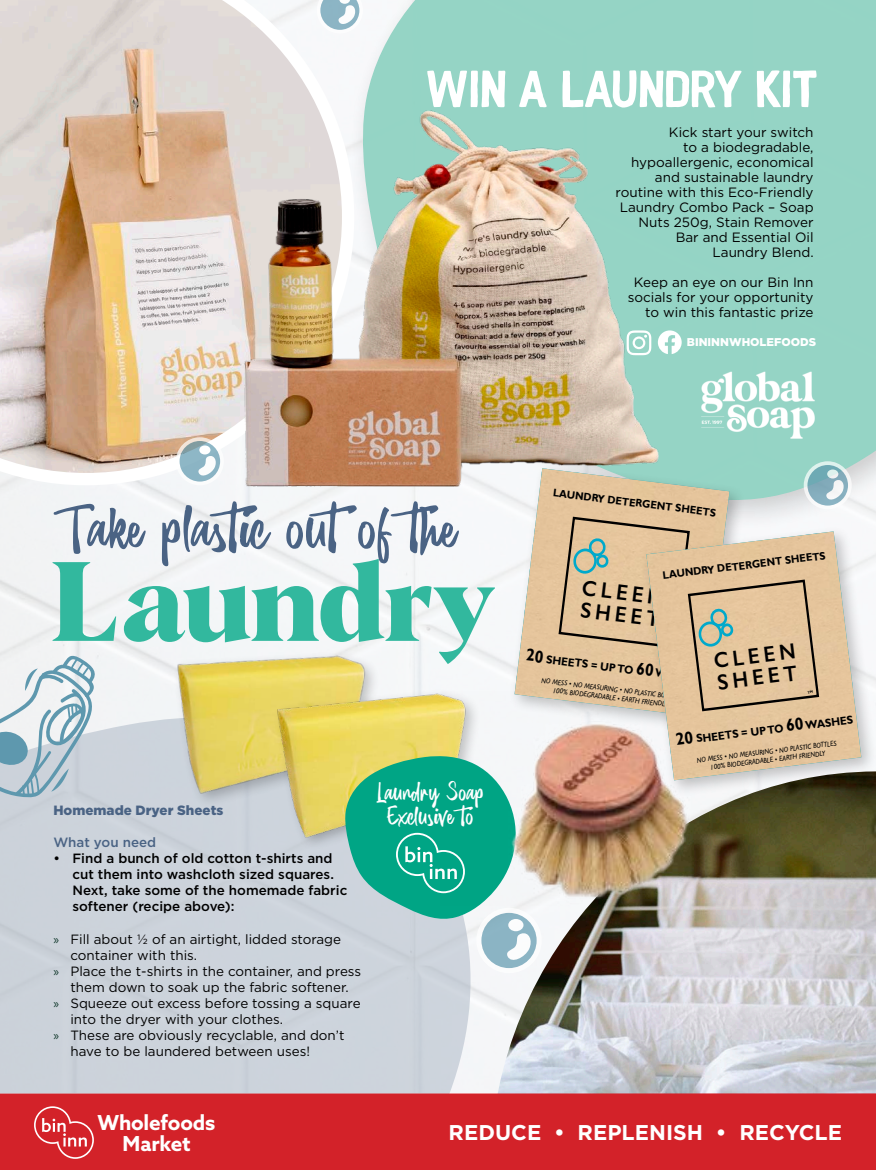
<style>
.page{position:relative;width:876px;height:1170px;background:#fff}
.page>*{position:absolute;margin:0;border:0;box-sizing:border-box;transform-origin:0 0}
.t1{font:700 110.1px "Albra";color:#32b89e}
.t2{font:74.55px "Fellicity";color:#4a6384}
.t3{font:52.2px "BOLONAT HAND";letter-spacing:-.04em;color:#fff}
.t4{font:30.75px/24px "Fellicity";color:#fff;text-align:center}
.t5{font:600 22.05px/22px "Gill Sans";color:#000;scale:.93 1}
.t6{font:700 21.3px "Gotham";color:#fff}
.t7{font:700 20.7px "Azo Sans";letter-spacing:-.01em;color:#fff}
.t8{font:13.5px/15px "Gotham";color:#000;text-align:right}
.t9{font:13.35px "Gotham";color:#000}
.t10{font:500 13.35px/16px "Gotham";color:#000}
.t11{font:900 13.35px "Gotham";color:#4a6384}
.t12{font:500 13.35px "Gotham";color:#4a6384}
.t13{font:700 11.4px "Gill Sans";color:#000;scale:.93 1}
.t14{font:900 11.25px "Gotham";color:#fff}
.t15{font:700 10.95px "Gill Sans";color:#000;scale:.93 1}
.t16{font:italic 7.2px/8.4px "Gill Sans";color:#000;text-align:center;scale:.93 1}
.s1{font-family:"Myriad Pro";color:#12392c}
.s2{font-size:17.1px}
</style>
<div class="page">
<img style="left:499px;top:796px;width:377px;height:297px">
<div style="left:358px;top:0;width:518px;height:512px;background:#95d4c5"></div>
<div style="left:0;top:712px;width:499px;height:381px;background:#ccd3db"></div>
<div style="left:0;top:1093px;width:876px;height:76px;background:#d32229"></div>
<svg style="left:34px;top:1106px;width:60px;height:53px"></svg>
<svg style="left:0;top:0;width:354px;height:485px"></svg>
<svg style="left:317px;top:0;width:46px;height:33px"></svg>
<img style="left:159px;top:641px;width:185px;height:170px">
<img style="left:265px;top:686px;width:79px;height:161px">
<img style="left:188px;top:83px;width:496px;height:437px">
<img style="left:690px;top:363px;width:141px;height:85px">
<svg style="left:176px;top:437px;width:48px;height:48px"></svg>
<svg style="left:658px;top:330px;width:24px;height:24px"></svg>
<svg style="left:627px;top:330px;width:24px;height:25px"></svg>
<svg style="left:0;top:655px;width:99px;height:143px"></svg>
<div style="left:640px;top:525px;width:236px;height:271px;background:#000;opacity:.23"></div>
<img style="left:344px;top:461px;width:517px;height:512px">
<h3 class="t3" style="left:426px;top:60px;width:394px">WIN A LAUNDRY KIT</h3>
<p class="t8" style="left:616px;top:124px;width:199px">Kick start your switch<br>to a biodegradable, hypoallergenic, economical and sustainable laundry routine with this Eco-Friendly<br>Laundry Combo Pack – Soap<br>Nuts 250g, Stain Remover<br>Bar and Essential Oil<br>Laundry Blend.</p>
<p class="t8" style="left:628px;top:274px;width:187px">Keep an eye on our Bin Inn socials for your opportunity to win this fantastic prize</p>
<p class="t14" style="left:687px;top:334px;width:131px">BININNWHOLEFOODS</p>
<h2 class="t2" style="left:53px;top:481px;width:405px">Take plastic out of the</h2>
<h1 class="t1" style="left:51px;top:521px;width:445px">Laundry</h1>
<p class="t11" style="left:53px;top:800px;width:171px">Homemade Dryer Sheets</p>
<p class="t12" style="left:53px;top:833px;width:104px">What you need</p>
<p class="t10" style="left:72px;top:850px;width:276px;text-indent:-19px">• Find a bunch of old cotton t-shirts and cut them into washcloth sized squares.<br>Next, take some of the homemade fabric softener (recipe above):</p>
<p class="t9" style="left:53px;top:930px;width:289px"><span class="s1">»</span> Fill about ½ of an airtight, lidded storage</p>
<p class="t9" style="left:70px;top:946px;width:128px">container with this.</p>
<p class="t9" style="left:53px;top:962px;width:309px"><span class="s1">»</span> Place the t-shirts in the container, and press</p>
<p class="t9" style="left:70px;top:978px;width:280px">them down to soak up the fabric softener.</p>
<p class="t9" style="left:53px;top:994px;width:309px"><span class="s1">»</span> Squeeze out excess before tossing a square</p>
<p class="t9" style="left:70px;top:1010px;width:214px">into the dryer with your clothes.</p>
<p class="t9" style="left:53px;top:1026px;width:293px"><span class="s1">»</span> These are obviously recyclable, and don’t</p>
<p class="t9" style="left:70px;top:1043px;width:241px">have to be laundered between uses!</p>
<h3 class="t4" style="left:377px;top:778px;width:109px">Laundry Soap<br>Exclusive to</h3>
<p class="t15" style="left:554px;top:486px;width:178px;rotate:7deg">LAUNDRY DETERGENT SHEETS</p>
<p class="t15" style="left:662px;top:568px;width:178px;rotate:-7deg">LAUNDRY DETERGENT SHEETS</p>
<h3 class="t5" style="left:583px;top:576px;width:90px;rotate:7deg">CLEEN<br>SHEET</h3>
<p class="t13" style="left:527px;top:649px;width:193px;rotate:7deg"><span class="s2">20</span> SHEETS = UP TO <span class="s2">60</span> WASHES</p>
<h3 class="t5" style="left:713px;top:649px;width:90px;rotate:-7deg">CLEEN<br>SHEET</h3>
<p class="t13" style="left:675px;top:734px;width:193px;rotate:-7deg"><span class="s2">20</span> SHEETS = UP TO <span class="s2">60</span> WASHES</p>
<p class="t16" style="left:542px;top:676px;width:153px;rotate:7deg">NO MESS • NO MEASURING • NO PLASTIC BOTTLES<br>100% BIODEGRADABLE • EARTH FRIENDLY</p>
<p class="t16" style="left:696px;top:756px;width:153px;rotate:-7deg">NO MESS • NO MEASURING • NO PLASTIC BOTTLES<br>100% BIODEGRADABLE • EARTH FRIENDLY</p>
<h3 class="t7" style="left:97px;top:1109px;width:120px">Wholefoods</h3>
<h3 class="t7" style="left:123px;top:1129px;width:69px">Market</h3>
<h3 class="t6" style="left:449px;top:1117px;width:395px">REDUCE • REPLENISH • RECYCLE</h3>
</div>
